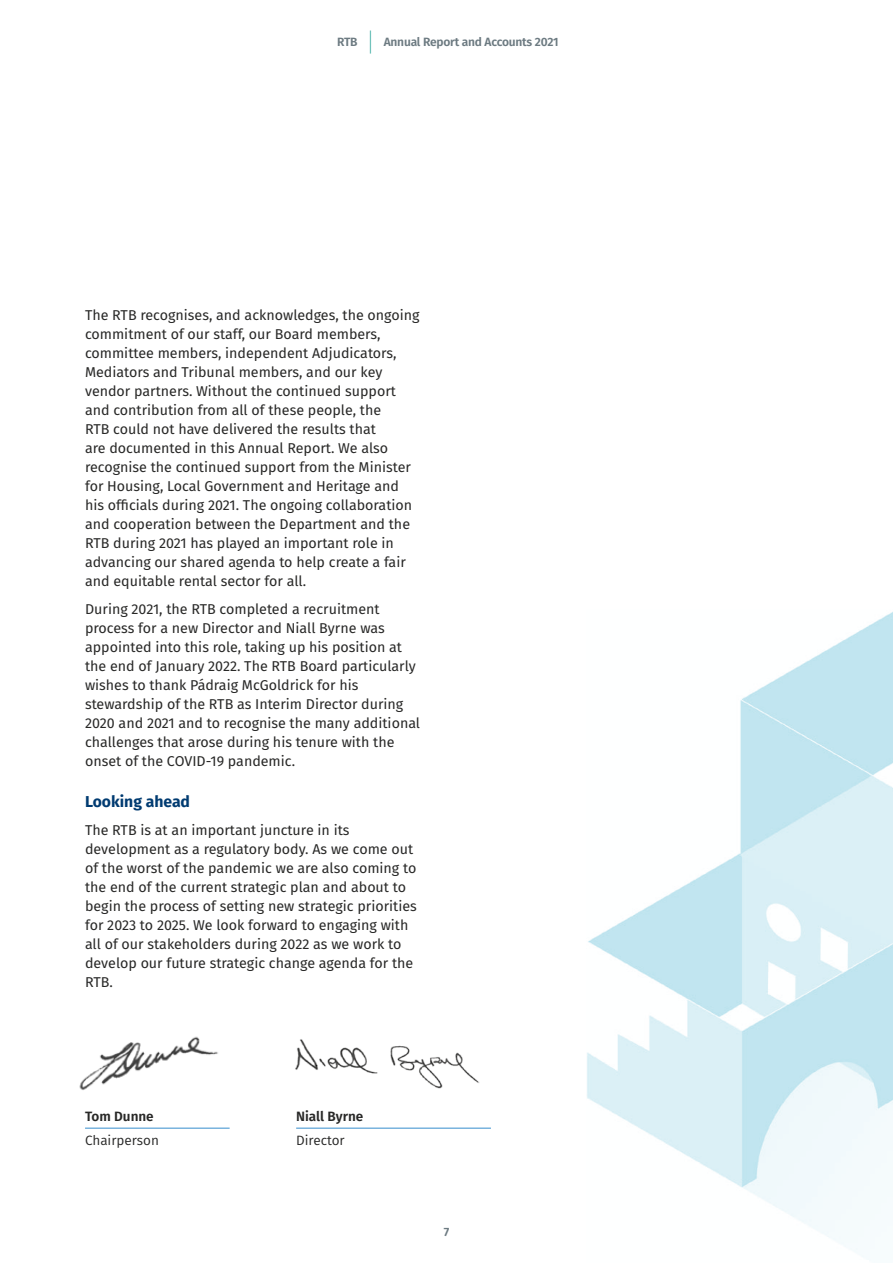
<style>
.page{position:relative;width:893px;height:1263px;background:#fff}
.page>*{position:absolute;margin:0;border:0;box-sizing:border-box;transform-origin:0 0}
.t1{font:700 15.75px "Fira Sans";color:#003b71}
.t2{font:14.25px/19px "Fira Sans";color:#282827}
.t3{font:13.5px "Fira Sans";color:#282827}
.t4{font:600 13.5px "Fira Sans";color:#282827}
.t5{font:600 12px "Fira Sans";letter-spacing:-.015em;color:#6c7a81}
.s1{font-weight:300;font-size:25.5px;color:#009386}
</style>
<div class="page">
<img style="left:79px;top:1036px;width:139px;height:54px">
<hr style="left:296px;top:1128px;width:195px;height:1px;background:#368ecd">
<hr style="left:85px;top:1128px;width:145px;height:1px;background:#368ecd">
<img style="left:587px;top:612px;width:306px;height:645px">
<img style="left:295px;top:1039px;width:184px;height:50px">
<p class="t5" style="left:337px;top:32px;width:223px">RTB <span class="s1">|</span> Annual Report and Accounts 2021</p>
<p class="t2" style="left:85px;top:305px;width:336px">The RTB recognises, and acknowledges, the ongoing commitment of our staff, our Board members, committee members, independent Adjudicators, Mediators and Tribunal members, and our key vendor partners. Without the continued support and contribution from all of these people, the<br>RTB could not have delivered the results that<br>are documented in this Annual Report. We also recognise the continued support from the Minister for Housing, Local Government and Heritage and his officials during 2021. The ongoing collaboration and cooperation between the Department and the RTB during 2021 has played an important role in advancing our shared agenda to help create a fair and equitable rental sector for all.</p>
<p class="t2" style="left:85px;top:599px;width:337px">During 2021, the RTB completed a recruitment process for a new Director and Niall Byrne was appointed into this role, taking up his position at the end of January 2022. The RTB Board particularly wishes to thank Pádraig McGoldrick for his stewardship of the RTB as Interim Director during 2020 and 2021 and to recognise the many additional challenges that arose during his tenure with the onset of the COVID-19 pandemic.</p>
<p class="t1" style="left:85px;top:788px;width:107px">Looking ahead</p>
<p class="t2" style="left:85px;top:820px;width:333px">The RTB is at an important juncture in its development as a regulatory body. As we come out of the worst of the pandemic we are also coming to the end of the current strategic plan and about to begin the process of setting new strategic priorities for 2023 to 2025. We look forward to engaging with all of our stakeholders during 2022 as we work to develop our future strategic change agenda for the RTB.</p>
<p class="t4" style="left:85px;top:1105px;width:70px">Tom Dunne</p>
<p class="t3" style="left:85px;top:1130px;width:75px">Chairperson</p>
<p class="t4" style="left:296px;top:1105px;width:69px">Niall Byrne</p>
<p class="t3" style="left:296px;top:1130px;width:50px">Director</p>
<p class="t5" style="left:444px;top:1222px;width:7px">7</p>
</div>
